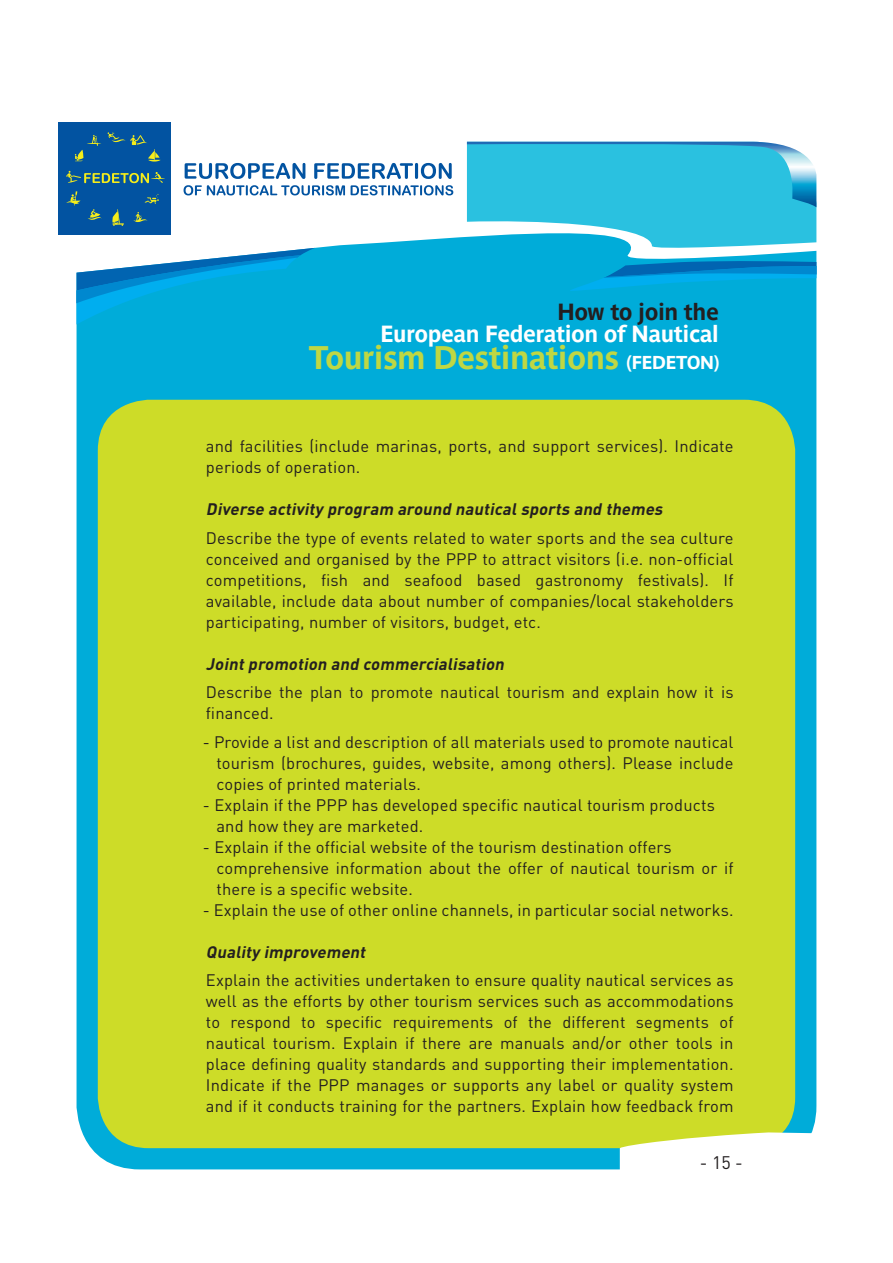
<style>
.page{position:relative;width:893px;height:1263px;background:#fff}
.page>*{position:absolute;margin:0;border:0;box-sizing:border-box;transform-origin:0 0}
.t1{font:700 32.4px "Parisine";letter-spacing:-.02em;color:#bfd743}
.t2{font:700 23.1px "Parisine";letter-spacing:-.02em;color:#fff}
.t3{font:700 23.1px "Parisine";letter-spacing:-.02em;color:#231f20}
.t4{font:18px "DIN";color:#231f20}
.t5{font:16.5px/21px "DIN";letter-spacing:.01em;color:#231f20}
.t6{font:italic 700 16.5px "DIN";color:#231f20}
.s1{font-size:18.6px;color:#fff}
</style>
<div class="page">
<div style="left:77px;top:216px;width:739px;height:953px;background:#00acd9"></div>
<svg style="left:77px;top:248px;width:238px;height:76px"></svg>
<svg style="left:568px;top:261px;width:248px;height:31px;background:#0099d4"></svg>
<svg style="left:467px;top:142px;width:349px;height:109px;background:#3cc3e1"></svg>
<div style="left:98px;top:400px;width:697px;height:748px;background:#cddc28;border-radius:51px"></div>
<svg style="left:620px;top:1132px;width:194px;height:37px"></svg>
<div style="left:58px;top:122px;width:407px;height:113px;background:#fff"></div>
<svg style="left:185px;top:163px;width:120px;height:16px"></svg>
<svg style="left:314px;top:163px;width:138px;height:16px"></svg>
<svg style="left:184px;top:185px;width:161px;height:10px"></svg>
<svg style="left:351px;top:185px;width:102px;height:10px"></svg>
<div style="left:58px;top:122px;width:113px;height:113px;background:#0253a1"></div>
<svg style="left:133px;top:212px;width:15px;height:10px"></svg>
<svg style="left:88px;top:209px;width:14px;height:11px"></svg>
<svg style="left:144px;top:194px;width:15px;height:10px"></svg>
<svg style="left:75px;top:135px;width:26px;height:26px"></svg>
<svg style="left:66px;top:191px;width:15px;height:15px"></svg>
<hr style="left:117px;top:209px;width:3px;height:15px;background:#f6ed1a">
<svg style="left:112px;top:211px;width:12px;height:15px"></svg>
<svg style="left:66px;top:171px;width:99px;height:12px"></svg>
<svg style="left:108px;top:132px;width:52px;height:30px"></svg>
<h2 class="t3" style="left:558px;top:299px;width:163px">How to join the</h2>
<h2 class="t2" style="left:380px;top:320px;width:340px">European Federation of Nautical</h2>
<h1 class="t1" style="left:309px;top:338px;width:411px">Tourism Destinations <span class="s1">(FEDETON)</span></h1>
<p class="t5" style="left:206px;top:435px;width:529px">and facilities (include marinas, ports, and support services). Indicate periods of operation.</p>
<p class="t6" style="left:206px;top:498px;width:462px">Diverse activity program around nauticalsports and themes</p>
<p class="t5" style="left:206px;top:527px;width:529px;text-align:justify">Describe the type of events related to water sports and the sea culture conceived and organised by the PPP to attract visitors (i.e. non-official competitions, fish and seafood based gastronomy festivals). If available, include data about number of companies/local stakeholders participating, number of visitors, budget, etc.</p>
<p class="t6" style="left:206px;top:653px;width:303px">Jointpromotion and commercialisation</p>
<p class="t5" style="left:206px;top:681px;width:529px">Describe the plan to promote nautical tourism and explain how it is financed.</p>
<p class="t5" style="left:216px;top:731px;width:519px;text-align:justify;text-indent:-13px">- Provide a list and description of all materials used to promote nautical tourism (brochures, guides, website, among others). Please include copies of printed materials.</p>
<p class="t5" style="left:216px;top:794px;width:500px;text-indent:-13px">- Explain if the PPP has developed specific nautical tourism products and how they are marketed.</p>
<p class="t5" style="left:216px;top:836px;width:519px;text-indent:-13px">- Explain if the official website of the tourism destination offers comprehensive information about the offer of nautical tourism or if there is a specific website.</p>
<p class="t5" style="left:203px;top:899px;width:532px">- Explain the use of other online channels, in particular social networks.</p>
<p class="t6" style="left:206px;top:941px;width:164px">Quality improvement</p>
<p class="t5" style="left:206px;top:969px;width:529px;text-align:justify">Explain the activities undertaken to ensure quality nautical services as well as the efforts by other tourism services such as accommodations to respond to specific requirements of the different segments of nautical tourism. Explain if there are manuals and/or other tools in place defining quality standards and supporting their implementation.<br>Indicate if the PPP manages or supports any label or quality system and if it conducts training for the partners. Explain how feedback from</p>
<p class="t4" style="left:700px;top:1152px;width:45px">- 15 -</p>
</div>
